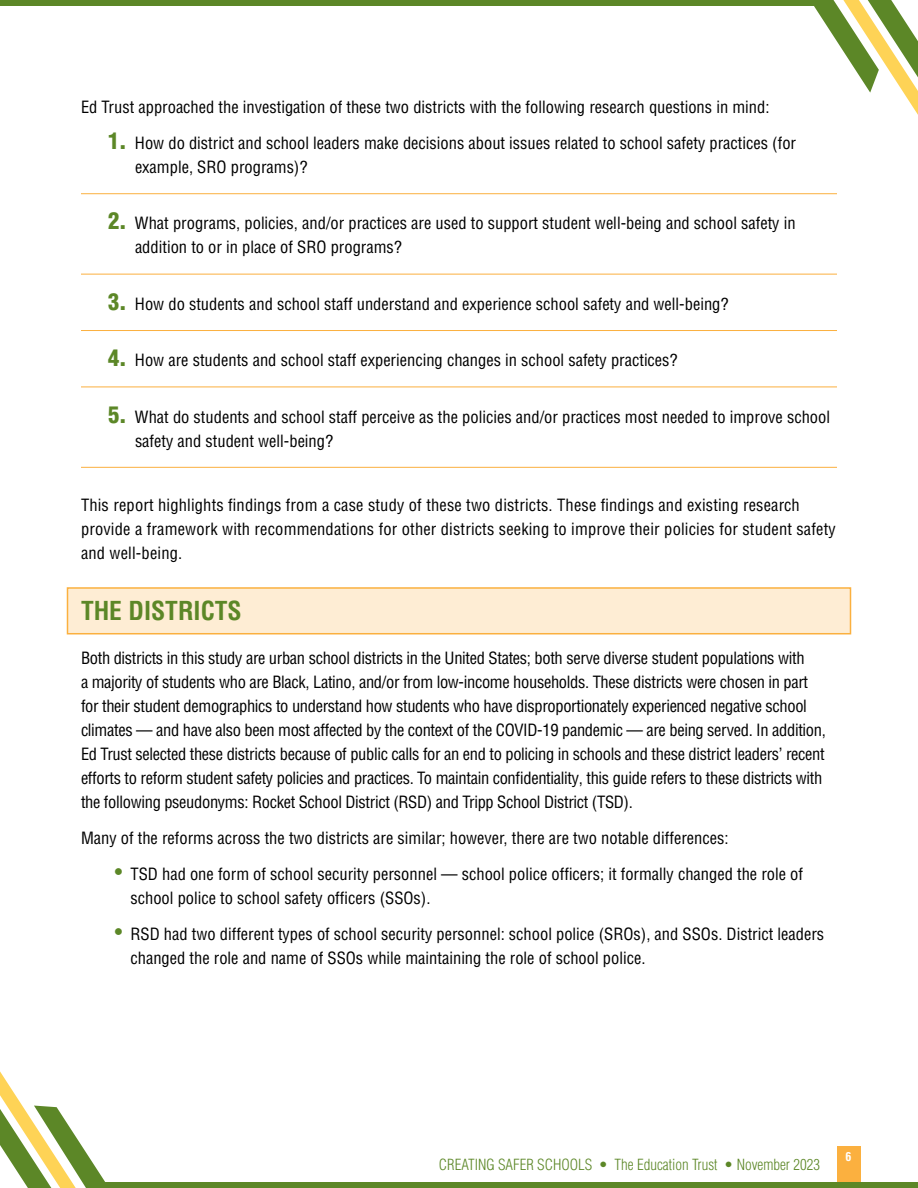
<style>
.page{position:relative;width:918px;height:1188px;background:#fff}
.page>*{position:absolute;margin:0;border:0;box-sizing:border-box;transform-origin:0 0}
.Heading{font:700 condensed 25.5px "Helvetica LT Pro";color:#5c8727}
.List_Paragraph{font:condensed 16.5px/24px "Helvetica LT Pro";color:#000}
.List_Paragraph-2{font:condensed 16.5px/24px "Helvetica LT Pro";letter-spacing:-.02em;color:#000}
.t1{font:300 condensed 15px "Helvetica LT Pro";color:#5c8727}
.t2{font:700 condensed 12px "Helvetica LT Pro";color:#fff}
.s1{font-weight:900;font-size:22.5px;color:#5c8727}
.s2{font-size:22.5px;color:#5c8727}
</style>
<div class="page">
<div style="left:837px;top:1147px;width:24px;height:40px;background:#fbb03f"></div>
<svg style="left:814px;top:0;width:104px;height:115px"></svg>
<svg style="left:0;top:1071px;width:115px;height:117px"></svg>
<div style="left:98px;top:1183px;width:820px;height:5px;background:#5c8727"></div>
<div style="left:0;top:0;width:821px;height:6px;background:#5c8727"></div>
<hr style="left:81px;top:193px;width:756px;height:1px;background:#fbb03f">
<hr style="left:81px;top:274px;width:756px;height:1px;background:#fbb03f">
<hr style="left:81px;top:330px;width:756px;height:1px;background:#fbb03f">
<hr style="left:81px;top:387px;width:756px;height:1px;background:#fbb03f">
<hr style="left:81px;top:467px;width:756px;height:1px;background:#fbb03f">
<div style="left:67px;top:587px;width:784px;height:47px;background:#feedd4;border:2px solid #fbb03f"></div>
<p class="List_Paragraph" style="left:81px;top:95px;width:690px">Ed Trust approached the investigation of these two districts with the following research questions in mind:</p>
<p class="List_Paragraph" style="left:135px;top:131px;width:663px;text-indent:-27px"><span class="s1">1.</span> How do district and school leaders make decisions about issues related to school safety practices (for example, SRO programs)?</p>
<p class="List_Paragraph" style="left:135px;top:211px;width:662px;text-indent:-27px"><span class="s1">2.</span> What programs, policies, and/or practices are used to support student well-being and school safety in addition to or in place of SRO programs?</p>
<p class="List_Paragraph" style="left:108px;top:292px;width:622px"><span class="s1">3.</span> How do students and school staff understand and experience school safety and well-being?</p>
<p class="List_Paragraph" style="left:108px;top:348px;width:571px"><span class="s1">4.</span> How are students and school staff experiencing changes in school safety practices?</p>
<p class="List_Paragraph" style="left:135px;top:405px;width:697px;text-indent:-27px"><span class="s1">5.</span> What do students and school staff perceive as the policies and/or practices most needed to improve school safety and student well-being?</p>
<p class="List_Paragraph" style="left:81px;top:493px;width:756px">This report highlights findings from a case study of these two districts. These findings and existing research provide a framework with recommendations for other districts seeking to improve their policies for student safety and well-being.</p>
<p class="Heading" style="left:81px;top:594px;width:162px">THE DISTRICTS</p>
<p class="List_Paragraph-2" style="left:81px;top:646px;width:746px">Both districts in this study are urban school districts in the United States; both serve diverse student populations with<br>a majority of students who are Black, Latino, and/or from low-income households. These districts were chosen in part for their student demographics to understand how students who have disproportionately experienced negative school climates — and have also been most affected by the context of the COVID-19 pandemic — are being served. In addition, Ed Trust selected these districts because of public calls for an end to policing in schools and these district leaders’ recent efforts to reform student safety policies and practices. To maintain confidentiality, this guide refers to these districts with the following pseudonyms: Rocket School District (RSD) and Tripp School District (TSD).</p>
<p class="List_Paragraph" style="left:81px;top:826px;width:649px">Many of the reforms across the two districts are similar; however, there are two notable differences:</p>
<p class="List_Paragraph" style="left:130px;top:862px;width:674px;text-indent:-16px"><span class="s2">•</span> TSD had one form of school security personnel — school police officers; it formally changed the role of school police to school safety officers (SSOs).</p>
<p class="List_Paragraph" style="left:130px;top:922px;width:695px;text-indent:-16px"><span class="s2">•</span> RSD had two different types of school security personnel: school police (SROs), and SSOs. District leaders changed the role and name of SSOs while maintaining the role of school police.</p>
<p class="t1" style="left:439px;top:1155px;width:383px">CREATING SAFER SCHOOLS • The Education Trust • November 2023</p>
<p class="t2" style="left:846px;top:1149px;width:7px">6</p>
</div>
